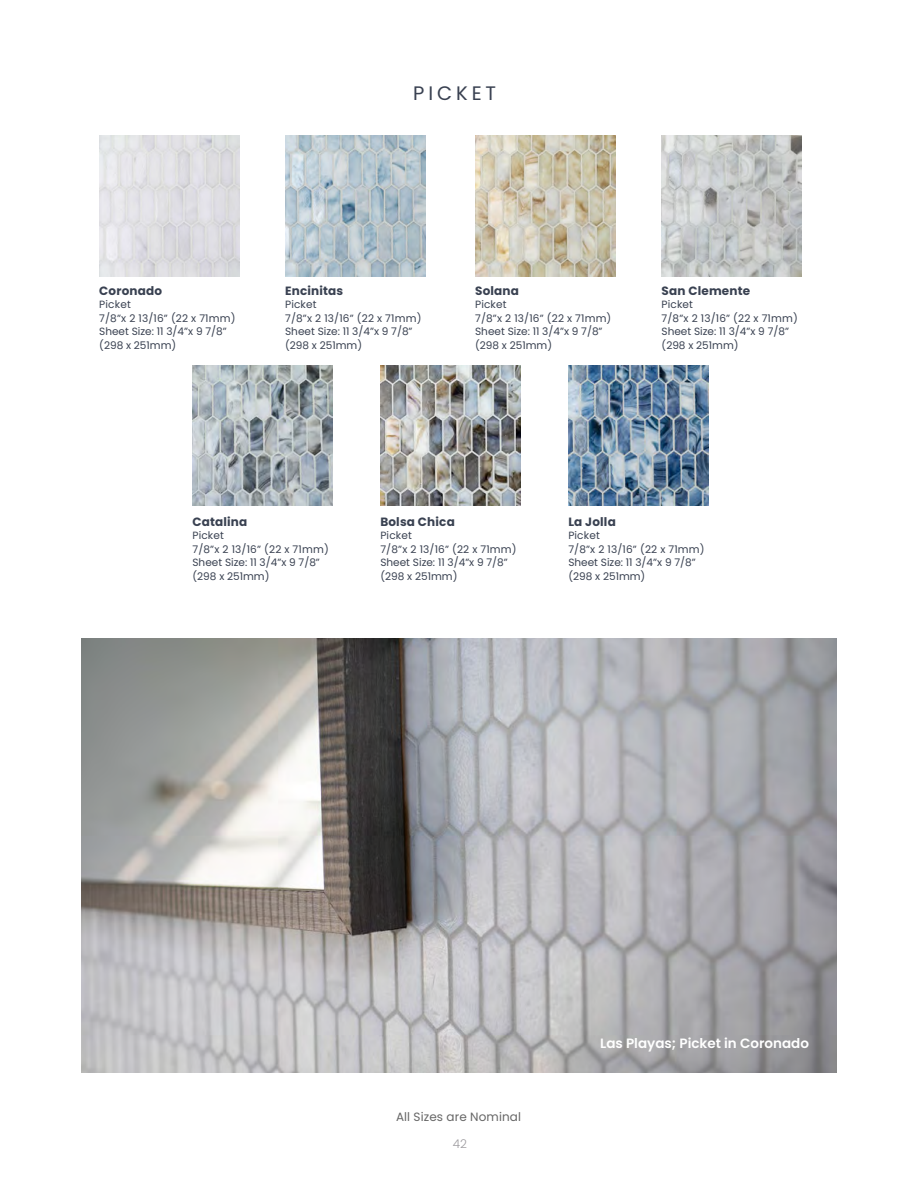
<style>
.page{position:relative;width:918px;height:1188px;background:#fff}
.page>*{position:absolute;margin:0;border:0;box-sizing:border-box;transform-origin:0 0}
.t1{font:19.5px "Poppins";letter-spacing:.2em;color:#394151}
.t2{font:600 13.5px "Poppins";color:#fff}
.t3{font:700 12px "Poppins";letter-spacing:.015em;color:#394151}
.t4{font:12px "Poppins";letter-spacing:.01em;color:#666}
.t5{font:300 12px "Poppins";color:#9d9b9f}
.t6{font:10.5px/13.5px "Poppins";color:#394151}
</style>
<div class="page">
<img style="left:99px;top:136px;width:141px;height:140px">
<img style="left:192px;top:365px;width:141px;height:141px">
<img style="left:285px;top:136px;width:141px;height:140px">
<img style="left:380px;top:365px;width:141px;height:141px">
<img style="left:475px;top:136px;width:141px;height:140px">
<img style="left:568px;top:365px;width:141px;height:141px">
<img style="left:662px;top:136px;width:140px;height:140px">
<img style="left:81px;top:639px;width:756px;height:433px">
<h1 class="t1" style="left:413px;top:82px;width:84px">PICKET</h1>
<p class="t3" style="left:99px;top:283px;width:64px">Coronado</p>
<p class="t6" style="left:99px;top:298px;width:138px">Picket<br>7/8”x 2 13/16” (22 x 71mm)<br>Sheet Size: 11 3/4”x 9 7/8” (298 x 251mm)</p>
<p class="t3" style="left:285px;top:283px;width:60px">Encinitas</p>
<p class="t6" style="left:285px;top:298px;width:138px">Picket<br>7/8”x 2 13/16” (22 x 71mm)<br>Sheet Size: 11 3/4”x 9 7/8” (298 x 251mm)</p>
<p class="t3" style="left:475px;top:283px;width:45px">Solana</p>
<p class="t6" style="left:475px;top:298px;width:138px">Picket<br>7/8”x 2 13/16” (22 x 71mm)<br>Sheet Size: 11 3/4”x 9 7/8” (298 x 251mm)</p>
<p class="t3" style="left:662px;top:283px;width:90px">San Clemente</p>
<p class="t6" style="left:662px;top:298px;width:138px">Picket<br>7/8”x 2 13/16” (22 x 71mm)<br>Sheet Size: 11 3/4”x 9 7/8” (298 x 251mm)</p>
<p class="t3" style="left:192px;top:514px;width:56px">Catalina</p>
<p class="t6" style="left:192px;top:529px;width:138px">Picket<br>7/8”x 2 13/16” (22 x 71mm)<br>Sheet Size: 11 3/4”x 9 7/8” (298 x 251mm)</p>
<p class="t3" style="left:380px;top:514px;width:76px">Bolsa Chica</p>
<p class="t6" style="left:380px;top:529px;width:138px">Picket<br>7/8”x 2 13/16” (22 x 71mm)<br>Sheet Size: 11 3/4”x 9 7/8” (298 x 251mm)</p>
<p class="t3" style="left:568px;top:514px;width:49px">La Jolla</p>
<p class="t6" style="left:568px;top:529px;width:138px">Picket<br>7/8”x 2 13/16” (22 x 71mm)<br>Sheet Size: 11 3/4”x 9 7/8” (298 x 251mm)</p>
<p class="t4" style="left:396px;top:1110px;width:127px">All Sizes are Nominal</p>
<p class="t5" style="left:453px;top:1137px;width:16px">42</p>
<p class="t2" style="left:600px;top:1035px;width:210px">Las Playas; Picket in Coronado</p>
</div>
